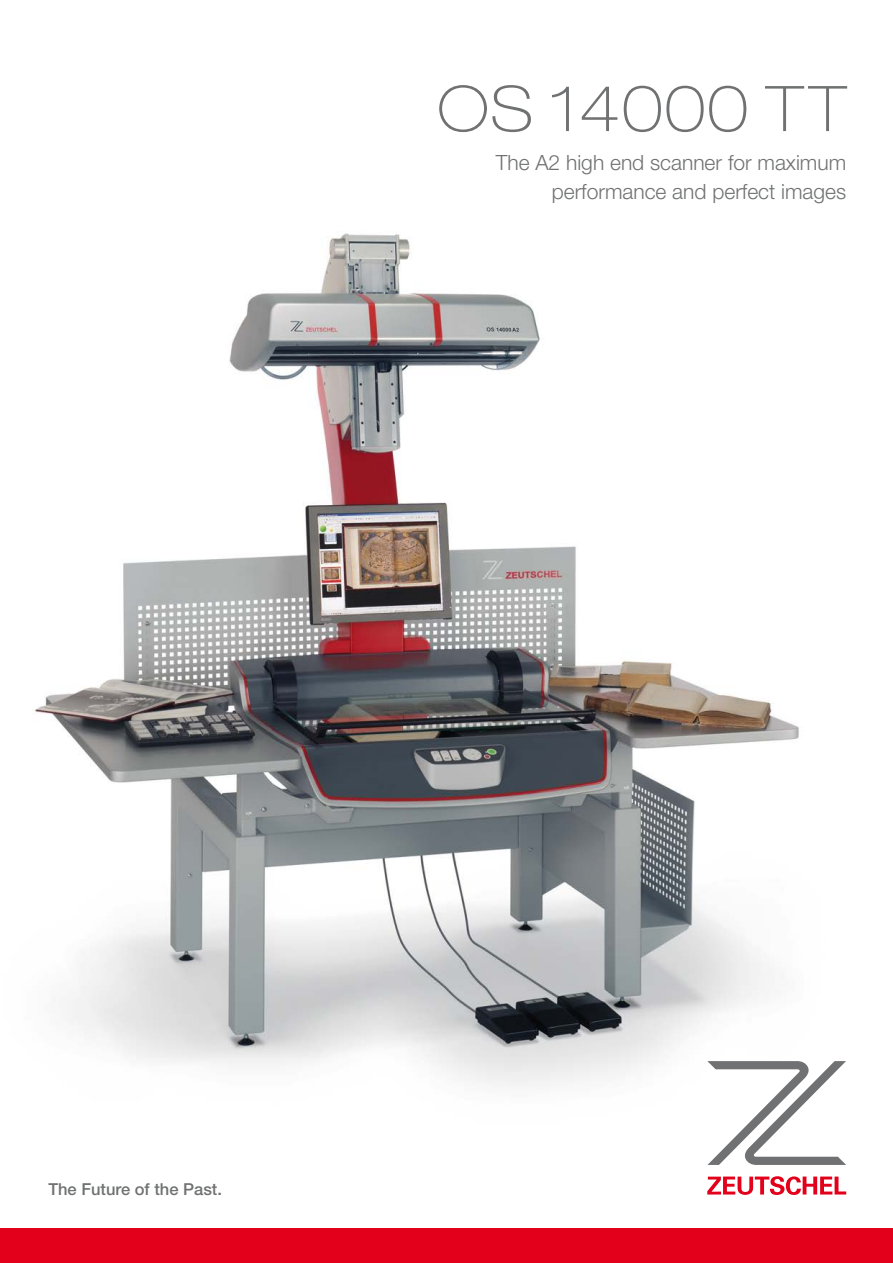
<style>
.page{position:relative;width:893px;height:1263px;background:#fff}
.page>*{position:absolute;margin:0;border:0;box-sizing:border-box;transform-origin:0 0}
.t1{font:100 expanded 63px "Helvetica Neue";letter-spacing:.03em;color:#707172}
.t2{font:300 21px/28.5px "Helvetica Neue";color:#707172;text-align:right}
.t3{font:500 16.5px "Helvetica Neue";color:#707172}
</style>
<div class="page">
<img style="left:33px;top:233px;width:766px;height:853px">
<div style="left:0;top:1229px;width:893px;height:34px;background:#e2001a"></div>
<svg style="left:707px;top:1061px;width:139px;height:104px"></svg>
<svg style="left:707px;top:1176px;width:139px;height:19px"></svg>
<p class="t1" style="left:437px;top:71px;width:410px">OS 14000 TT</p>
<p class="t2" style="left:496px;top:148px;width:352px">The A2 high end scanner for maximum performance and perfect images</p>
<p class="t3" style="left:48px;top:1179px;width:175px">The Future of the Past.</p>
</div>
